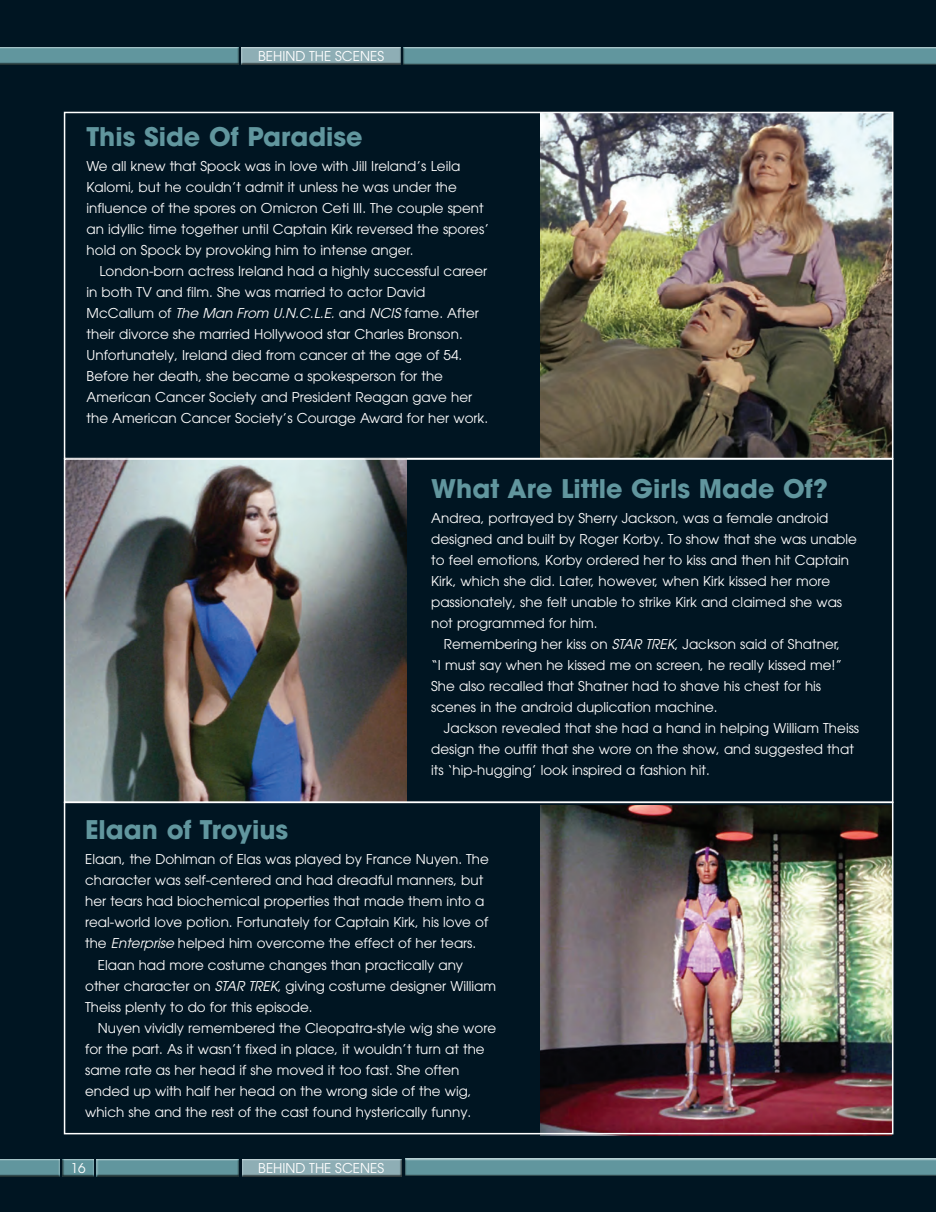
<style>
.page{position:relative;width:936px;height:1212px;background:#fff}
.page>*{position:absolute;margin:0;border:0;box-sizing:border-box;transform-origin:0 0}
.t1{font:700 25.5px "Avant Garde";color:#61969e}
.t2{font:13.5px/21px "Avant Garde";color:#fff}
.t3{font:italic 13.5px "Avant Garde LT";color:#fff}
.s1{font-family:"Avant Garde";font-style:normal}
.s2{font-family:"Avant Garde LT";font-style:italic}
</style>
<div class="page">
<div style="left:0;top:0;width:935px;height:1212px;background:#001522"></div>
<div style="left:240px;top:46px;width:162px;height:19px;background:#231f20;opacity:.75"></div>
<div style="left:240px;top:1158px;width:162px;height:18px;background:#231f20;opacity:.75"></div>
<div style="left:0;top:46px;width:240px;height:19px;background:#231f20;opacity:.75"></div>
<div style="left:95px;top:1158px;width:145px;height:18px;background:#231f20;opacity:.75"></div>
<div style="left:61px;top:1158px;width:34px;height:18px;background:#231f20;opacity:.75"></div>
<div style="left:0;top:1158px;width:60px;height:18px;background:#231f20;opacity:.75"></div>
<div style="left:402px;top:47px;width:533px;height:18px;background:#231f20;opacity:.75"></div>
<div style="left:403px;top:1158px;width:532px;height:18px;background:#231f20;opacity:.75"></div>
<img style="left:540px;top:115px;width:350px;height:341px">
<div style="left:64px;top:112px;width:829px;height:347px;border:2px solid #fff"></div>
<img style="left:67px;top:461px;width:339px;height:339px">
<img style="left:540px;top:805px;width:351px;height:330px">
<div style="left:64px;top:801px;width:829px;height:333px;border:2px solid #fff"></div>
<p class="t2" style="left:258px;top:46px;width:127px">BEHIND THE SCENES</p>
<h1 class="t1" style="left:87px;top:120px;width:277px">This Side Of Paradise</h1>
<p class="t2" style="left:87px;top:156px;width:404px">We all knew that Spock was in love with Jill Ireland’s Leila Kalomi, but he couldn’t admit it unless he was under the influence of the spores on Omicron Ceti III. The couple spent an idyllic time together until Captain Kirk reversed the spores’ hold on Spock by provoking him to intense anger.</p>
<p class="t2" style="left:87px;top:261px;width:402px;text-indent:13px">London-born actress Ireland had a highly successful career in both TV and film. She was married to actor David</p>
<p class="t3" style="left:87px;top:305px;width:394px"><span class="s1">McCallum of</span> The Man From U.N.C.L.E. <span class="s1">and</span> NCIS <span class="s1">fame. After</span></p>
<p class="t2" style="left:87px;top:324px;width:403px">their divorce she married Hollywood star Charles Bronson.<br>Unfortunately, Ireland died from cancer at the age of 54.<br>Before her death, she became a spokesperson for the American Cancer Society and President Reagan gave her the American Cancer Society’s Courage Award for her work.</p>
<h1 class="t1" style="left:431px;top:472px;width:398px">What Are Little Girls Made Of?</h1>
<p class="t2" style="left:431px;top:507px;width:427px">Andrea, portrayed by Sherry Jackson, was a female android designed and built by Roger Korby. To show that she was unable to feel emotions, Korby ordered her to kiss and then hit Captain Kirk, which she did. Later, however, when Kirk kissed her more passionately, she felt unable to strike Kirk and claimed she was not programmed for him.</p>
<p class="t2" style="left:431px;top:634px;width:412px;text-indent:13px">Remembering her kiss on <span class="s2">STAR TREK</span>, Jackson said of Shatner, “I must say when he kissed me on screen, he really kissed me!” She also recalled that Shatner had to shave his chest for his scenes in the android duplication machine.</p>
<p class="t2" style="left:431px;top:718px;width:429px;text-indent:13px">Jackson revealed that she had a hand in helping William Theiss design the outfit that she wore on the show, and suggested that its ‘hip-hugging’ look inspired a fashion hit.</p>
<h1 class="t1" style="left:85px;top:813px;width:204px">Elaan of Troyius</h1>
<p class="t2" style="left:85px;top:849px;width:405px">Elaan, the Dohlman of Elas was played by France Nuyen. The</p>
<p class="t2" style="left:85px;top:870px;width:399px">character was self-centered and had dreadful manners, but</p>
<p class="t2" style="left:85px;top:891px;width:400px">her tears had biochemical properties that made them into a</p>
<p class="t2" style="left:85px;top:912px;width:404px">real-world love potion. Fortunately for Captain Kirk, his love of</p>
<p class="t2" style="left:85px;top:933px;width:392px">the <span class="s2">Enterprise</span> helped him overcome the effect of her tears.</p>
<p class="t2" style="left:98px;top:954px;width:367px">Elaan had more costume changes than practically any</p>
<p class="t2" style="left:85px;top:975px;width:412px">other character on <span class="s2">STAR TREK</span>, giving costume designer William</p>
<p class="t2" style="left:85px;top:996px;width:229px">Theiss plenty to do for this episode.</p>
<p class="t2" style="left:98px;top:1017px;width:399px">Nuyen vividly remembered the Cleopatra-style wig she wore</p>
<p class="t2" style="left:85px;top:1038px;width:401px">for the part. As it wasn’t fixed in place, it wouldn’t turn at the</p>
<p class="t2" style="left:85px;top:1059px;width:376px">same rate as her head if she moved it too fast. She often</p>
<p class="t2" style="left:85px;top:1080px;width:388px">ended up with half her head on the wrong side of the wig,</p>
<p class="t2" style="left:85px;top:1101px;width:387px">which she and the rest of the cast found hysterically funny.</p>
<p class="t2" style="left:71px;top:1157px;width:16px">16</p>
<p class="t2" style="left:258px;top:1157px;width:127px">BEHIND THE SCENES</p>
</div>
